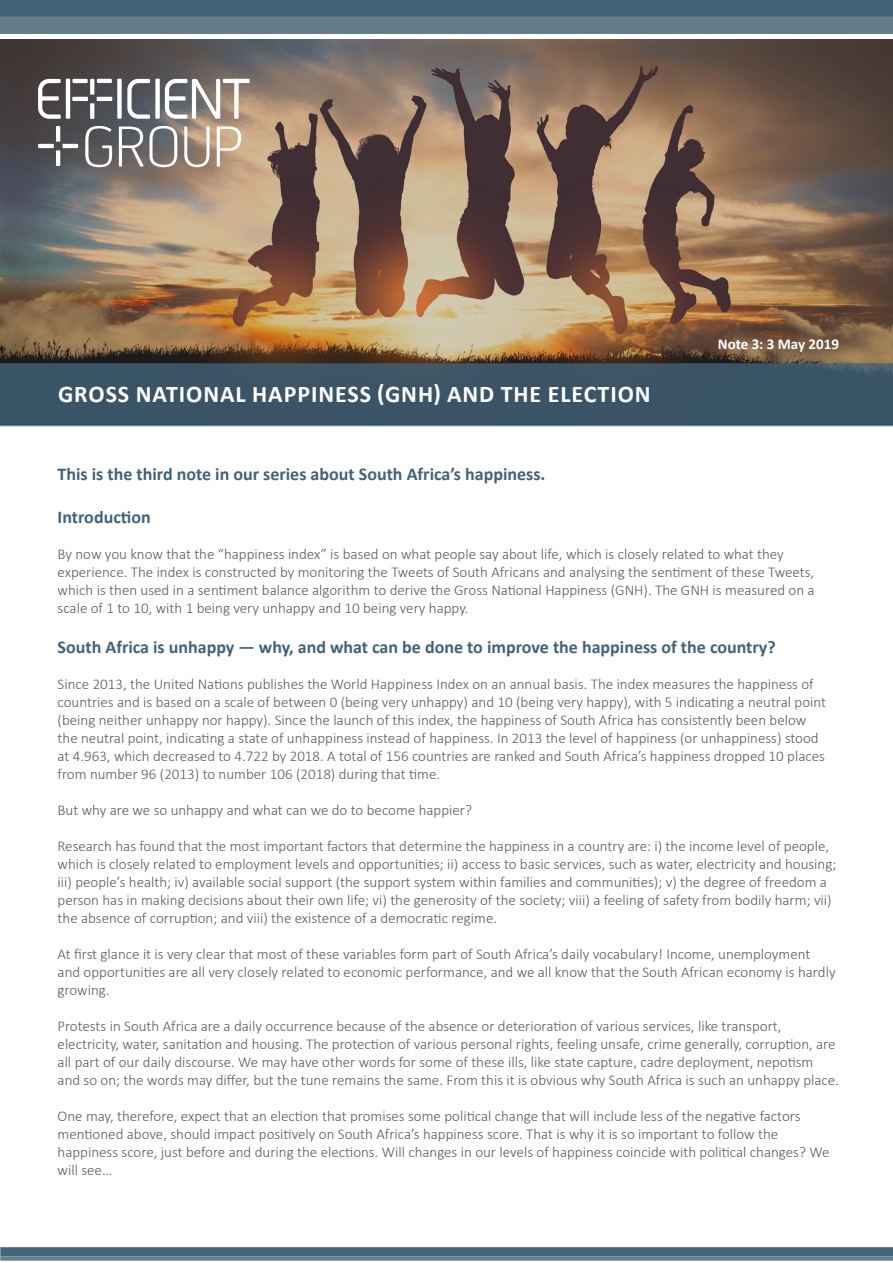
<style>
.page{position:relative;width:893px;height:1263px;background:#fff}
.page>*{position:absolute;margin:0;border:0;box-sizing:border-box;transform-origin:0 0}
.t1{font:700 24px "Calibri";letter-spacing:.04em;color:#fff}
.t2{font:700 18px "Calibri";color:#41637a}
.t3{font:300 15px/18px "Calibri";color:#5d5b59}
.t4{font:700 15px "Calibri";color:#fff}
</style>
<div class="page">
<div style="left:0;top:0;width:893px;height:37px;background:#41637a"></div>
<div style="left:0;top:16px;width:893px;height:18px;background:#637d89"></div>
<img style="left:0;top:39px;width:893px;height:324px">
<hr style="left:0;top:34px;width:893px;height:4px;background:#fff">
<svg style="left:38px;top:126px;width:40px;height:40px"></svg>
<svg style="left:85px;top:126px;width:27px;height:41px"></svg>
<svg style="left:119px;top:126px;width:58px;height:41px"></svg>
<svg style="left:184px;top:127px;width:26px;height:40px"></svg>
<svg style="left:217px;top:127px;width:24px;height:40px"></svg>
<svg style="left:38px;top:79px;width:212px;height:40px"></svg>
<div style="left:0;top:363px;width:893px;height:63px;background:#3a5466"></div>
<div style="left:1px;top:1248px;width:891px;height:8px;background:#45637a"></div>
<div style="left:0;top:1247px;width:893px;height:9px;border:2px solid #45637a"></div>
<svg style="left:0;top:1256px;width:893px;height:5px"></svg>
<p class="t1" style="left:58px;top:377px;width:594px">GROSS NATIONAL HAPPINESS (GNH) AND THE ELECTION</p>
<p class="t4" style="left:718px;top:333px;width:123px">Note 3: 3 May 2019</p>
<p class="t2" style="left:58px;top:461px;width:489px">This is the third note in our series about South Africa’s happiness.</p>
<p class="t2" style="left:58px;top:504px;width:95px">Introduction</p>
<p class="t3" style="left:58px;top:545px;width:759px">By now you know that the “happiness index” is based on what people say about life, which is closely related to what they experience. The index is constructed by monitoring the Tweets of South Africans and analysing the sentiment of these Tweets, which is then used in a sentiment balance algorithm to derive the Gross National Happiness (GNH). The GNH is measured on a scale of 1 to 10, with 1 being very unhappy and 10 being very happy.</p>
<p class="t2" style="left:58px;top:634px;width:720px">South Africa is unhappy — why, and what can be done to improve the happiness of the country?</p>
<p class="t3" style="left:58px;top:675px;width:770px">Since 2013, the United Nations publishes the World Happiness Index on an annual basis. The index measures the happiness of countries and is based on a scale of between 0 (being very unhappy) and 10 (being very happy), with 5 indicating a neutral point (being neither unhappy nor happy). Since the launch of this index, the happiness of South Africa has consistently been below the neutral point, indicating a state of unhappiness instead of happiness. In 2013 the level of happiness (or unhappiness) stood at 4.963, which decreased to 4.722 by 2018. A total of 156 countries are ranked and South Africa’s happiness dropped 10 places from number 96 (2013) to number 106 (2018) during that time.</p>
<p class="t3" style="left:58px;top:801px;width:416px">But why are we so unhappy and what can we do to become happier?</p>
<p class="t3" style="left:58px;top:837px;width:780px">Research has found that the most important factors that determine the happiness in a country are: i) the income level of people, which is closely related to employment levels and opportunities; ii) access to basic services, such as water, electricity and housing; iii) people’s health; iv) available social support (the support system within families and communities); v) the degree of freedom a person has in making decisions about their own life; vi) the generosity of the society; viii) a feeling of safety from bodily harm; vii) the absence of corruption; and viii) the existence of a democratic regime.</p>
<p class="t3" style="left:58px;top:945px;width:779px">At first glance it is very clear that most of these variables form part of South Africa’s daily vocabulary! Income, unemployment and opportunities are all very closely related to economic performance, and we all know that the South African economy is hardly growing.</p>
<p class="t3" style="left:58px;top:1017px;width:783px">Protests in South Africa are a daily occurrence because of the absence or deterioration of various services, like transport, electricity, water, sanitation and housing. The protection of various personal rights, feeling unsafe, crime generally, corruption, are all part of our daily discourse. We may have other words for some of these ills, like state capture, cadre deployment, nepotism and so on; the words may differ, but the tune remains the same. From this it is obvious why South Africa is such an unhappy place.</p>
<p class="t3" style="left:58px;top:1107px;width:773px">One may, therefore, expect that an election that promises some political change that will include less of the negative factors mentioned above, should impact positively on South Africa’s happiness score. That is why it is so important to follow the happiness score, just before and during the elections. Will changes in our levels of happiness coincide with political changes? We will see…</p>
</div>
